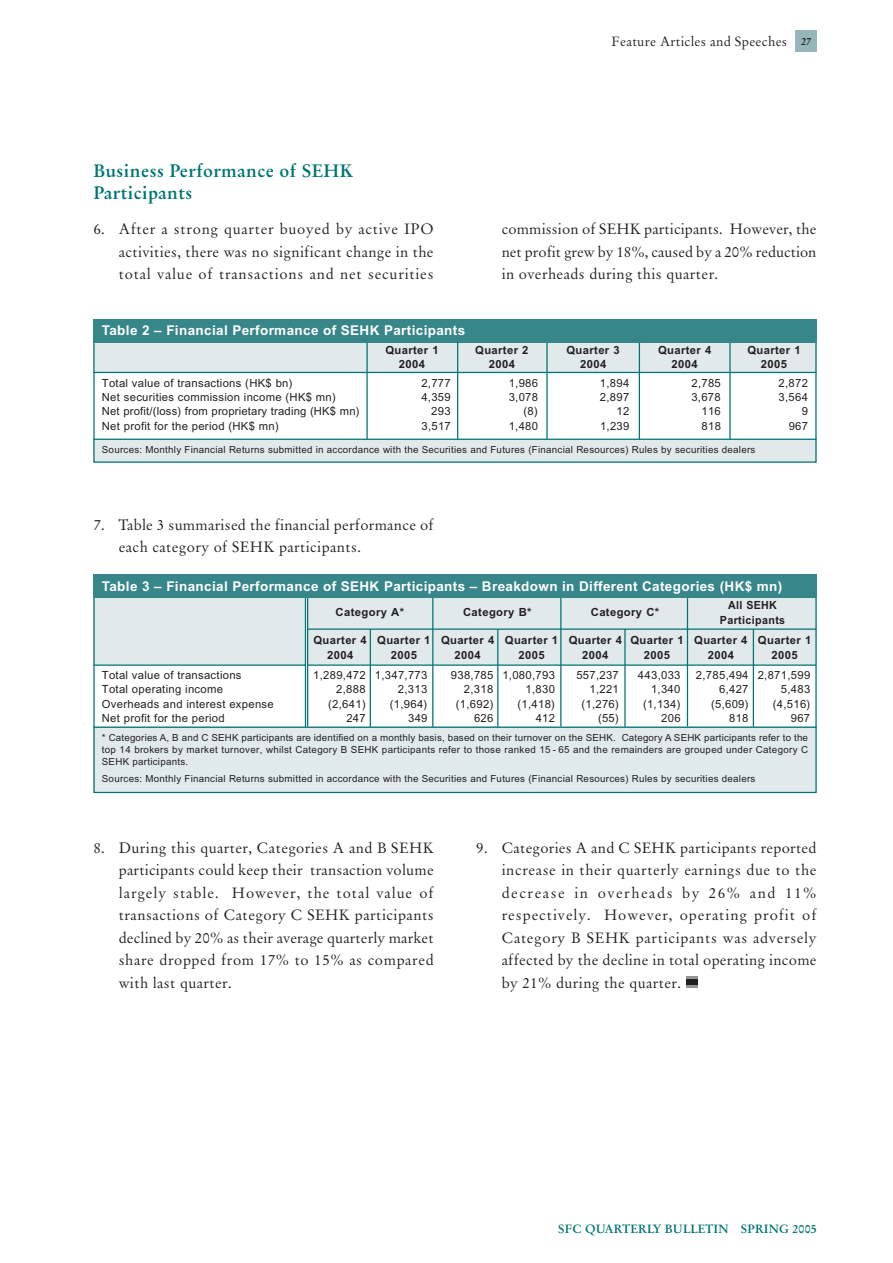
<style>
.page{position:relative;width:893px;height:1263px;background:#fff}
.page>*{position:absolute;margin:0;border:0;box-sizing:border-box;transform-origin:0 0}
.t1{font:700 18px/22.5px "Baramond";letter-spacing:.025em;color:#007475}
.t2{font:15px/22.5px "Baramond";letter-spacing:.025em;color:#231f20;text-align:justify}
.t3{font:700 13.5px "Arial";letter-spacing:.025em;color:#fff}
.t4{font:13.5px "Baramond Roman";letter-spacing:.015em;color:#231f20}
.t5{font:700 12px "Baramond";letter-spacing:.01em;color:#007475}
.t6{font:11.25px "Arial";letter-spacing:.025em;color:#231f20}
.t7{font:700 11.25px/14.4px "Arial";letter-spacing:.03em;color:#231f20}
.t8{font:700 11.25px/14.2px "Arial";letter-spacing:.03em;color:#231f20;text-align:center;scale:.95 1}
.t9{font:9.75px/12px "Arial";letter-spacing:.025em;color:#231f20;text-align:justify}
.s1{font-family:"Baramond";font-weight:700;font-size:10.5px}
</style>
<div class="page">
<div style="left:795px;top:30px;width:22px;height:21px;background:#96b6b9"></div>
<svg style="left:93px;top:319px;width:724px;height:475px"></svg>
<div style="left:93px;top:319px;width:723px;height:23px;background:#36868a"></div>
<div style="left:93px;top:574px;width:723px;height:24px;background:#36868a"></div>
<hr style="left:93px;top:372px;width:723px;height:1px;background:#007475">
<hr style="left:93px;top:439px;width:723px;height:1px;background:#007475">
<hr style="left:457px;top:342px;width:1px;height:97px;background:#007475">
<hr style="left:93px;top:727px;width:723px;height:1px;background:#007475">
<svg style="left:686px;top:976px;width:12px;height:12px"></svg>
<p class="t4" style="left:611px;top:36px;width:201px">Feature Articles and Speeches <span class="s1">27</span></p>
<p class="t1" style="left:93px;top:161px;width:261px">Business Performance of SEHK<br>Participants</p>
<p class="t2" style="left:119px;top:219px;width:316px;text-indent:-25px">6. After a strong quarter buoyed by active IPO activities, there was no significant change in the total value of transactions and net securities</p>
<p class="t2" style="left:501px;top:219px;width:316px">commission of SEHK participants. However, the net profit grew by 18%, caused by a 20% reduction in overheads during this quarter.</p>
<p class="t3" style="left:102px;top:326px;width:365px">Table 2 – Financial Performance of SEHK Participants</p>
<p class="t7" style="left:385px;top:344px;width:55px">Quarter 1</p>
<p class="t7" style="left:475px;top:344px;width:55px">Quarter 2</p>
<p class="t7" style="left:566px;top:344px;width:55px">Quarter 3</p>
<p class="t7" style="left:658px;top:344px;width:55px">Quarter 4</p>
<p class="t7" style="left:747px;top:344px;width:55px">Quarter 1</p>
<p class="t7" style="left:399px;top:358px;width:28px">2004</p>
<p class="t7" style="left:488px;top:358px;width:28px">2004</p>
<p class="t7" style="left:580px;top:358px;width:28px">2004</p>
<p class="t7" style="left:671px;top:358px;width:28px">2004</p>
<p class="t7" style="left:760px;top:358px;width:28px">2005</p>
<p class="t6" style="left:102px;top:379px;width:192px">Total value of transactions (HK$ bn)</p>
<p class="t6" style="left:421px;top:379px;width:31px">2,777</p>
<p class="t6" style="left:508px;top:379px;width:31px">1,986</p>
<p class="t6" style="left:600px;top:379px;width:31px">1,894</p>
<p class="t6" style="left:691px;top:379px;width:31px">2,785</p>
<p class="t6" style="left:778px;top:379px;width:31px">2,872</p>
<p class="t6" style="left:102px;top:393px;width:235px">Net securities commission income (HK$ mn)</p>
<p class="t6" style="left:421px;top:393px;width:31px">4,359</p>
<p class="t6" style="left:508px;top:393px;width:31px">3,078</p>
<p class="t6" style="left:600px;top:393px;width:31px">2,897</p>
<p class="t6" style="left:691px;top:393px;width:31px">3,678</p>
<p class="t6" style="left:778px;top:393px;width:31px">3,564</p>
<p class="t6" style="left:102px;top:407px;width:259px">Net profit/(loss) from proprietary trading (HK$ mn)</p>
<p class="t6" style="left:431px;top:407px;width:21px">293</p>
<p class="t6" style="left:523px;top:407px;width:16px">(8)</p>
<p class="t6" style="left:616px;top:407px;width:14px">12</p>
<p class="t6" style="left:701px;top:407px;width:21px">116</p>
<p class="t6" style="left:801px;top:407px;width:8px">9</p>
<p class="t6" style="left:102px;top:422px;width:178px">Net profit for the period (HK$ mn)</p>
<p class="t6" style="left:421px;top:422px;width:31px">3,517</p>
<p class="t6" style="left:508px;top:422px;width:31px">1,480</p>
<p class="t6" style="left:600px;top:422px;width:31px">1,239</p>
<p class="t6" style="left:701px;top:422px;width:21px">818</p>
<p class="t6" style="left:788px;top:422px;width:21px">967</p>
<p class="t9" style="left:102px;top:445px;width:655px">Sources: Monthly Financial Returns submitted in accordance with the Securities and Futures (Financial Resources) Rules by securities dealers</p>
<p class="t2" style="left:119px;top:515px;width:316px;text-indent:-25px">7. Table 3 summarised the financial performance of each category of SEHK participants.</p>
<p class="t3" style="left:102px;top:581px;width:682px">Table 3 – Financial Performance of SEHK Participants – Breakdown in Different Categories (HK$ mn)</p>
<p class="t7" style="left:335px;top:606px;width:70px">Category A*</p>
<p class="t7" style="left:463px;top:606px;width:70px">Category B*</p>
<p class="t7" style="left:591px;top:606px;width:70px">Category C*</p>
<p class="t8" style="left:720px;top:599px;width:70px">All SEHK<br>Participants</p>
<p class="t7" style="left:327px;top:634px;width:485px;text-indent:-14px">Quarter 4 Quarter 1 Quarter 4 Quarter 1 Quarter 4 Quarter 1 Quarter 4 Quarter 1<br>2004</p>
<p class="t7" style="left:391px;top:649px;width:28px">2005</p>
<p class="t7" style="left:454px;top:649px;width:28px">2004</p>
<p class="t7" style="left:518px;top:649px;width:28px">2005</p>
<p class="t7" style="left:582px;top:649px;width:28px">2004</p>
<p class="t7" style="left:644px;top:649px;width:28px">2005</p>
<p class="t7" style="left:707px;top:649px;width:28px">2004</p>
<p class="t7" style="left:771px;top:649px;width:28px">2005</p>
<p class="t6" style="left:102px;top:671px;width:141px">Total value of transactions</p>
<p class="t6" style="left:313px;top:671px;width:116px">1,289,472 1,347,773</p>
<p class="t6" style="left:451px;top:671px;width:106px">938,785 1,080,793</p>
<p class="t6" style="left:576px;top:671px;width:44px">557,237</p>
<p class="t6" style="left:638px;top:671px;width:44px">443,033</p>
<p class="t6" style="left:696px;top:671px;width:116px">2,785,494 2,871,599</p>
<p class="t6" style="left:102px;top:685px;width:123px">Total operating income</p>
<p class="t6" style="left:336px;top:685px;width:31px">2,888</p>
<p class="t6" style="left:398px;top:685px;width:31px">2,313</p>
<p class="t6" style="left:464px;top:685px;width:31px">2,318</p>
<p class="t6" style="left:525px;top:685px;width:31px">1,830</p>
<p class="t6" style="left:589px;top:685px;width:31px">1,221</p>
<p class="t6" style="left:651px;top:685px;width:31px">1,340</p>
<p class="t6" style="left:719px;top:685px;width:31px">6,427</p>
<p class="t6" style="left:780px;top:685px;width:31px">5,483</p>
<p class="t6" style="left:102px;top:699px;width:173px">Overheads and interest expense</p>
<p class="t6" style="left:328px;top:699px;width:39px">(2,641)</p>
<p class="t6" style="left:390px;top:699px;width:39px">(1,964)</p>
<p class="t6" style="left:456px;top:699px;width:39px">(1,692)</p>
<p class="t6" style="left:517px;top:699px;width:39px">(1,418)</p>
<p class="t6" style="left:581px;top:699px;width:39px">(1,276)</p>
<p class="t6" style="left:643px;top:699px;width:39px">(1,134)</p>
<p class="t6" style="left:711px;top:699px;width:39px">(5,609)</p>
<p class="t6" style="left:772px;top:699px;width:39px">(4,516)</p>
<p class="t6" style="left:102px;top:714px;width:124px">Net profit for the period</p>
<p class="t6" style="left:346px;top:714px;width:21px">247</p>
<p class="t6" style="left:408px;top:714px;width:21px">349</p>
<p class="t6" style="left:474px;top:714px;width:21px">626</p>
<p class="t6" style="left:535px;top:714px;width:21px">412</p>
<p class="t6" style="left:598px;top:714px;width:22px">(55)</p>
<p class="t6" style="left:661px;top:714px;width:21px">206</p>
<p class="t6" style="left:729px;top:714px;width:21px">818</p>
<p class="t6" style="left:790px;top:714px;width:21px">967</p>
<p class="t9" style="left:102px;top:733px;width:707px">* Categories A, B and C SEHK participants are identified on a monthly basis, based on their turnover on the SEHK. Category A SEHK participants refer to the top 14 brokers by market turnover, whilst Category B SEHK participants refer to those ranked 15 - 65 and the remainders are grouped under Category C SEHK participants.</p>
<p class="t9" style="left:102px;top:773px;width:655px">Sources: Monthly Financial Returns submitted in accordance with the Securities and Futures (Financial Resources) Rules by securities dealers</p>
<p class="t2" style="left:119px;top:838px;width:316px;text-indent:-25px">8. During this quarter, Categories A and B SEHK participants could keep their transaction volume largely stable. However, the total value of transactions of Category C SEHK participants declined by 20% as their average quarterly market share dropped from 17% to 15% as compared with last quarter.</p>
<p class="t2" style="left:501px;top:838px;width:316px;text-indent:-25px">9. Categories A and C SEHK participants reported increase in their quarterly earnings due to the decrease in overheads by 26% and 11% respectively. However, operating profit of Category B SEHK participants was adversely affected by the decline in total operating income by 21% during the quarter.</p>
<p class="t5" style="left:558px;top:1223px;width:260px">SFC QUARTERLY BULLETIN SPRING 2005</p>
</div>
